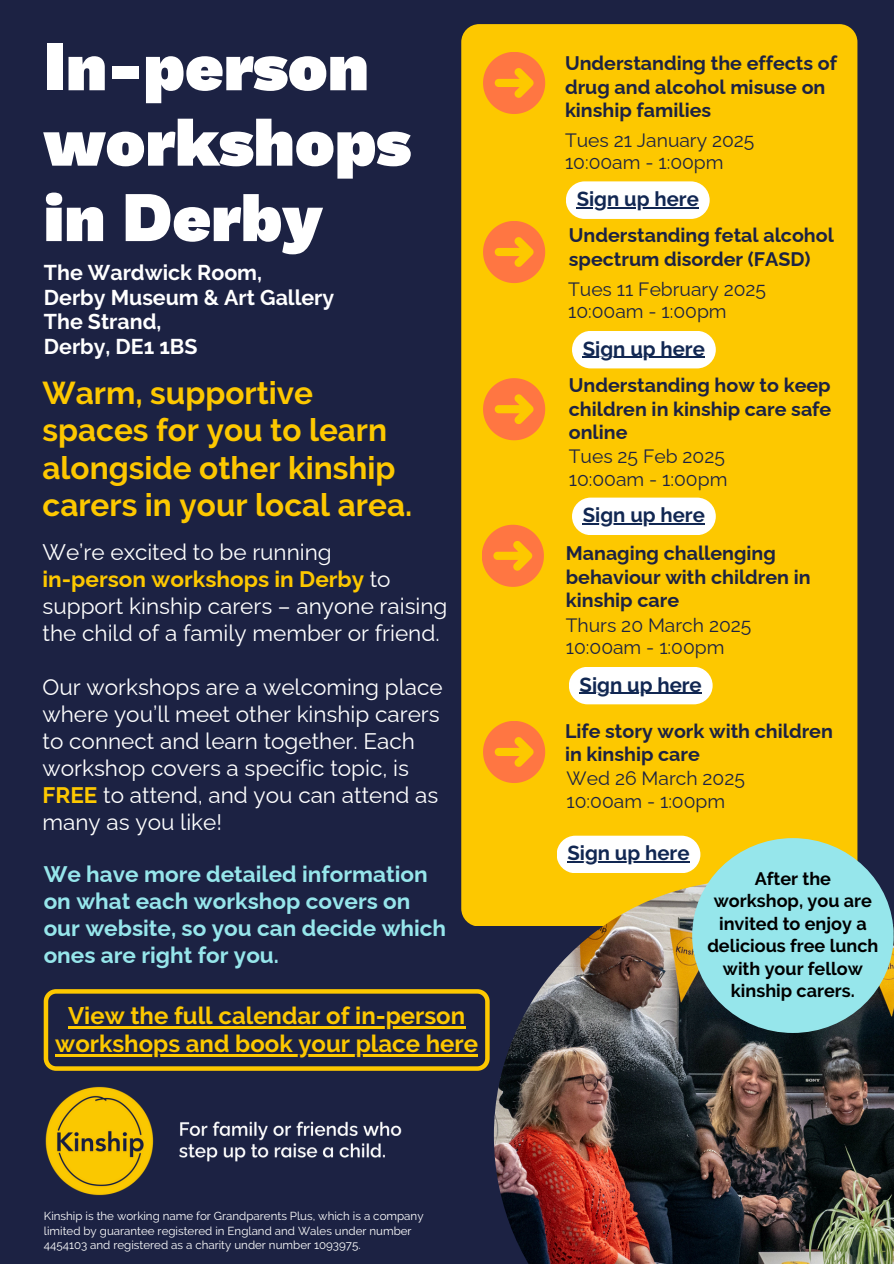
<style>
.page{position:relative;width:894px;height:1264px;background:#fff}
.page>*{position:absolute;margin:0;border:0;box-sizing:border-box;transform-origin:0 0}
.t1{font:900 66.75px/75.3px "Prodigy Sans";color:#fff}
.t2{font:700 31.5px/37.2px "Raleway";color:#fdc800}
.t3{font:700 23.85px "Raleway";color:#fdc800}
.t4{font:22.5px/27px "Raleway";color:#fff}
.t5{font:700 22.5px/27px "Raleway";color:#96e6eb}
.t6{font:700 21.3px/24.8px "Raleway";color:#fff}
.t7{font:700 20.25px "Raleway";color:#112752}
.t8{font:700 19.65px/23.7px "Raleway";color:#1c2243}
.t9{font:19.35px/22.5px "Raleway";color:#1c2243}
.t10{font:700 18px/22.5px "Raleway";color:#000;text-align:center}
.t11{font:11.55px/14.4px "Raleway";color:#fff}
.s1{font-weight:700;color:#fdc800}
</style>
<div class="page">
<div style="left:0;top:0;width:893px;height:1263px;background:#1c2243"></div>
<img style="left:43px;top:1060px;width:385px;height:136px">
<div style="left:461px;top:24px;width:396px;height:902px;background:#fdc800;border-radius:18px"></div>
<img style="left:493px;top:880px;width:400px;height:383px">
<svg style="left:483px;top:221px;width:62px;height:62px"></svg>
<svg style="left:44px;top:989px;width:445px;height:81px"></svg>
<hr style="left:68px;top:1026px;width:397px;height:2px;background:#fdc800">
<hr style="left:55px;top:1054px;width:423px;height:2px;background:#fdc800">
<div style="left:572px;top:497px;width:143px;height:38px;background:#fff;border-radius:19px"></div>
<hr style="left:582px;top:523px;width:122px;height:1px;background:#112752">
<svg style="left:483px;top:378px;width:62px;height:62px"></svg>
<div style="left:568px;top:666px;width:144px;height:38px;background:#fff;border-radius:19px"></div>
<hr style="left:579px;top:692px;width:122px;height:1px;background:#112752">
<svg style="left:482px;top:525px;width:61px;height:62px"></svg>
<div style="left:692px;top:838px;width:201px;height:194px;background:#96e6eb;border-radius:50%"></div>
<div style="left:565px;top:181px;width:144px;height:38px;background:#fff;border-radius:19px"></div>
<hr style="left:576px;top:207px;width:122px;height:1px;background:#112752">
<svg style="left:483px;top:52px;width:62px;height:62px"></svg>
<div style="left:572px;top:331px;width:143px;height:37px;background:#fff;border-radius:19px"></div>
<hr style="left:582px;top:357px;width:122px;height:1px;background:#112752">
<div style="left:556px;top:835px;width:144px;height:38px;background:#fff;border-radius:19px"></div>
<hr style="left:567px;top:861px;width:122px;height:1px;background:#112752">
<svg style="left:483px;top:721px;width:62px;height:62px"></svg>
<p class="t1" style="left:44px;top:26px;width:368px">In-person workshops in Derby</p>
<h5 class="t6" style="left:44px;top:260px;width:292px">The Wardwick Room,<br>Derby Museum &amp; Art Gallery<br>The Strand,<br>Derby, DE1 1BS</h5>
<h5 class="t2" style="left:43px;top:374px;width:371px">Warm, supportive spaces for you to learn alongside other kinship carers in your local area.</h5>
<h6 class="t4" style="left:43px;top:539px;width:406px">We’re excited to be running<br><span class="s1">in-person workshops in Derby</span> to support kinship carers – anyone raising the child of a family member or friend.</h6>
<h5 class="t4" style="left:43px;top:674px;width:401px">Our workshops are a welcoming place where you’ll meet other kinship carers to connect and learn together. Each workshop covers a specific topic, is <span class="s1">FREE</span> to attend, and you can attend as many as you like!</h5>
<h5 class="t5" style="left:44px;top:860px;width:404px">We have more detailed information on what each workshop covers on our website, so you can decide which ones are right for you.</h5>
<p class="t3" style="left:68px;top:1001px;width:398px">View the full calendar of in-person</p>
<p class="t3" style="left:55px;top:1030px;width:424px">workshops and book your place here</p>
<p class="t11" style="left:44px;top:1208px;width:381px">Kinship is the working name for Grandparents Plus, which is a company limited by guarantee registered in England and Wales under number<br>4454103 and registered as a charity under number 1093975.</p>
<p class="t8" style="left:565px;top:51px;width:273px">Understanding the effects of drug and alcohol misuse on kinship families</p>
<h2 class="t9" style="left:565px;top:128px;width:191px">Tues 21 January 2025<br>10:00am - 1:00pm</h2>
<h5 class="t7" style="left:576px;top:187px;width:124px">Sign up here</h5>
<h5 class="t8" style="left:568px;top:224px;width:266px">Understanding fetal alcohol spectrum disorder (FASD)</h5>
<h4 class="t9" style="left:568px;top:278px;width:199px">Tues 11 February 2025<br>10:00am - 1:00pm</h4>
<h4 class="t7" style="left:582px;top:336px;width:124px">Sign up here</h4>
<h5 class="t8" style="left:568px;top:373px;width:264px;text-align:justify">Understanding how to keep children in kinship care safe online</h5>
<h6 class="t9" style="left:568px;top:445px;width:160px">Tues 25 Feb 2025<br>10:00am - 1:00pm</h6>
<h6 class="t7" style="left:582px;top:503px;width:124px">Sign up here</h6>
<p class="t8" style="left:565px;top:541px;width:246px">Managing challenging behaviour with children in kinship care</p>
<h6 class="t9" style="left:565px;top:614px;width:187px">Thurs 20 March 2025<br>10:00am - 1:00pm</h6>
<h5 class="t7" style="left:579px;top:672px;width:124px">Sign up here</h5>
<h5 class="t8" style="left:565px;top:719px;width:269px">Life story work with children in kinship care</h5>
<p class="t9" style="left:566px;top:767px;width:180px">Wed 26 March 2025<br>10:00am - 1:00pm</p>
<p class="t7" style="left:567px;top:841px;width:124px">Sign up here</p>
<h5 class="t10" style="left:754px;top:867px;width:78px">After the</h5>
<h5 class="t10" style="left:713px;top:889px;width:159px">workshop, you are</h5>
<h6 class="t10" style="left:707px;top:912px;width:172px">invited to enjoy a delicious free lunch with your fellow kinship carers.</h6>
</div>
